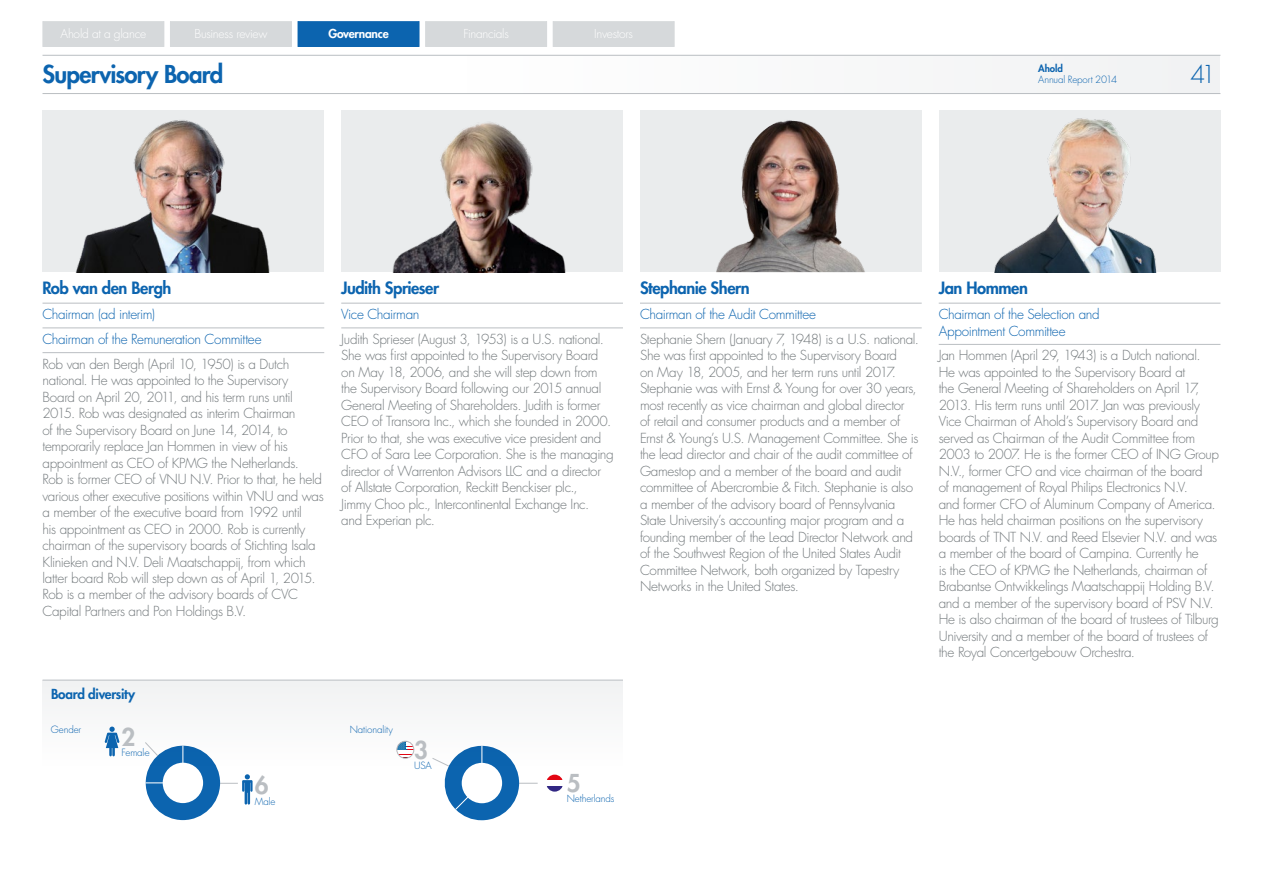
<style>
.page{position:relative;width:1263px;height:893px;background:#fff}
.page>*{position:absolute;margin:0;border:0;box-sizing:border-box;transform-origin:0 0}
.t1{font:800 24px "Futura Std";letter-spacing:-.03em;color:#0c64af}
.t2{font:800 24px "Futura Std";color:#babec2}
.t3{font:300 24px "Futura Std";color:#0c64af}
.t4{font:800 16.5px "Futura Std";letter-spacing:-.025em;color:#0c64af}
.t5{font:300 13.5px/16.5px "Futura Std";letter-spacing:-.025em;color:#73797c}
.t6{font:300 13.5px/24.8px "Futura Std";letter-spacing:-.025em;color:#0c64af}
.t7{font:800 13.5px "Futura Std";letter-spacing:-.025em;color:#0c64af}
.t8{font:300 12px "Futura Std";letter-spacing:-.025em;color:#fff}
.t9{font:800 12px "Futura Std";letter-spacing:-.02em;color:#fff}
.t10{font:300 9.75px "Futura Std";letter-spacing:-.015em;color:#0c64af}
.t11{font:800 9.75px "Futura Std";letter-spacing:-.01em;color:#0c64af}
</style>
<div class="page">
<div style="left:463px;top:55px;width:757px;height:39px;background:#f8f8f9"></div>
<div style="left:170px;top:22px;width:121px;height:24px;background:#d6d9db"></div>
<div style="left:170px;top:21px;width:122px;height:26px;border:1px solid #d6d9db"></div>
<div style="left:426px;top:22px;width:121px;height:24px;background:#d6d9db"></div>
<div style="left:425px;top:21px;width:122px;height:26px;border:1px solid #d6d9db"></div>
<div style="left:553px;top:22px;width:121px;height:24px;background:#d6d9db"></div>
<div style="left:553px;top:21px;width:121px;height:26px;border:1px solid #d6d9db"></div>
<hr style="left:43px;top:55px;width:1177px;height:1px;background:#babec2">
<hr style="left:43px;top:93px;width:1177px;height:1px;background:#babec2">
<div style="left:298px;top:22px;width:121px;height:24px;background:#0c64af"></div>
<div style="left:298px;top:21px;width:121px;height:26px;border:1px solid #0c64af"></div>
<div style="left:43px;top:22px;width:121px;height:24px;background:#d6d9db"></div>
<div style="left:43px;top:21px;width:121px;height:26px;border:1px solid #d6d9db"></div>
<hr style="left:43px;top:303px;width:281px;height:1px;background:#babec2">
<hr style="left:43px;top:327px;width:281px;height:1px;background:#babec2">
<hr style="left:43px;top:352px;width:281px;height:1px;background:#babec2">
<hr style="left:341px;top:303px;width:282px;height:1px;background:#babec2">
<hr style="left:341px;top:327px;width:282px;height:1px;background:#babec2">
<hr style="left:640px;top:303px;width:282px;height:1px;background:#babec2">
<hr style="left:640px;top:327px;width:282px;height:1px;background:#babec2">
<hr style="left:939px;top:303px;width:281px;height:1px;background:#babec2">
<hr style="left:939px;top:344px;width:281px;height:1px;background:#babec2">
<div style="left:341px;top:111px;width:282px;height:161px;background:#eaeced"></div>
<img style="left:392px;top:122px;width:174px;height:150px">
<div style="left:640px;top:111px;width:282px;height:161px;background:#eaeced"></div>
<img style="left:716px;top:120px;width:149px;height:152px">
<div style="left:939px;top:111px;width:281px;height:161px;background:#eaeced"></div>
<img style="left:994px;top:118px;width:163px;height:154px">
<div style="left:43px;top:111px;width:281px;height:161px;background:#eaeced"></div>
<img style="left:76px;top:120px;width:194px;height:152px">
<svg style="left:547px;top:775px;width:16px;height:5px"></svg>
<svg style="left:546px;top:786px;width:17px;height:6px"></svg>
<svg style="left:397px;top:741px;width:17px;height:17px"></svg>
<div style="left:397px;top:741px;width:17px;height:17px;border:1px solid #babec2;border-radius:50%"></div>
<hr style="left:43px;top:680px;width:580px;height:1px;background:#babec2">
<svg style="left:105px;top:727px;width:15px;height:29px"></svg>
<svg style="left:145px;top:742px;width:108px;height:78px"></svg>
<hr style="left:183px;top:746px;width:1px;height:37px;background:#fff">
<hr style="left:146px;top:782px;width:37px;height:1px;background:#fff">
<div style="left:163px;top:763px;width:40px;height:40px;background:#fff;border-radius:50%"></div>
<svg style="left:432px;top:746px;width:106px;height:74px"></svg>
<p class="t8" style="left:60px;top:26px;width:87px">Ahold at a glance</p>
<p class="t8" style="left:195px;top:26px;width:74px">Business review</p>
<p class="t9" style="left:328px;top:26px;width:62px">Governance</p>
<p class="t8" style="left:463px;top:26px;width:47px">Financials</p>
<p class="t8" style="left:594px;top:26px;width:40px">Investors</p>
<h1 class="t1" style="left:43px;top:59px;width:182px">Supervisory Board</h1>
<p class="t11" style="left:1038px;top:63px;width:26px">Ahold</p>
<p class="t10" style="left:1038px;top:73px;width:80px">Annual Report 2014</p>
<h1 class="t3" style="left:1190px;top:60px;width:27px">41</h1>
<p class="t4" style="left:43px;top:278px;width:130px">Rob van den Bergh</p>
<p class="t6" style="left:43px;top:302px;width:221px">Chairman (ad interim)<br>Chairman of the Remuneration Committee</p>
<p class="t5" style="left:43px;top:356px;width:283px">Rob van den Bergh (April 10, 1950) is a Dutch national. He was appointed to the Supervisory Board on April 20, 2011, and his term runs until 2015. Rob was designated as interim Chairman<br>of the Supervisory Board on June 14, 2014, to temporarily replace Jan Hommen in view of his appointment as CEO of KPMG the Netherlands.<br>Rob is former CEO of VNU N.V. Prior to that, he held various other executive positions within VNU and was a member of the executive board from 1992 until<br>his appointment as CEO in 2000. Rob is currently chairman of the supervisory boards of Stichting Isala Klinieken and N.V. Deli Maatschappij, from which latter board Rob will step down as of April 1, 2015.<br>Rob is a member of the advisory boards of CVC Capital Partners and Pon Holdings B.V.</p>
<p class="t4" style="left:341px;top:278px;width:99px">Judith Sprieser</p>
<p class="t6" style="left:341px;top:302px;width:80px">Vice Chairman</p>
<p class="t5" style="left:341px;top:331px;width:274px">Judith Sprieser (August 3, 1953) is a U.S. national.<br>She was first appointed to the Supervisory Board on May 18, 2006, and she will step down from the Supervisory Board following our 2015 annual General Meeting of Shareholders. Judith is former CEO of Transora Inc., which she founded in 2000.<br>Prior to that, she was executive vice president and CFO of Sara Lee Corporation. She is the managing director of Warrenton Advisors LLC and a director of Allstate Corporation, Reckitt Benckiser plc.,<br>Jimmy Choo plc., Intercontinental Exchange Inc.<br>and Experian plc.</p>
<p class="t4" style="left:640px;top:278px;width:111px">Stephanie Shern</p>
<p class="t6" style="left:640px;top:302px;width:177px">Chairman of the Audit Committee</p>
<p class="t5" style="left:640px;top:331px;width:280px">Stephanie Shern (January 7, 1948) is a U.S. national.<br>She was first appointed to the Supervisory Board<br>on May 18, 2005, and her term runs until 2017.<br>Stephanie was with Ernst &amp; Young for over 30 years, most recently as vice chairman and global director<br>of retail and consumer products and a member of Ernst &amp; Young’s U.S. Management Committee. She is the lead director and chair of the audit committee of Gamestop and a member of the board and audit committee of Abercrombie &amp; Fitch. Stephanie is also a member of the advisory board of Pennsylvania State University’s accounting major program and a founding member of the Lead Director Network and of the Southwest Region of the United States Audit Committee Network, both organized by Tapestry Networks in the United States.</p>
<p class="t4" style="left:939px;top:278px;width:91px">Jan Hommen</p>
<p class="t6" style="left:939px;top:306px;width:162px;line-height:16.5px">Chairman of the Selection and<br>Appointment Committee</p>
<p class="t5" style="left:939px;top:347px;width:282px">Jan Hommen (April 29, 1943) is a Dutch national.<br>He was appointed to the Supervisory Board at<br>the General Meeting of Shareholders on April 17, 2013. His term runs until 2017. Jan was previously Vice Chairman of Ahold’s Supervisory Board and served as Chairman of the Audit Committee from 2003 to 2007. He is the former CEO of ING Group N.V., former CFO and vice chairman of the board<br>of management of Royal Philips Electronics N.V.<br>and former CFO of Aluminum Company of America.<br>He has held chairman positions on the supervisory boards of TNT N.V. and Reed Elsevier N.V. and was a member of the board of Campina. Currently he<br>is the CEO of KPMG the Netherlands, chairman of Brabantse Ontwikkelings Maatschappij Holding B.V. and a member of the supervisory board of PSV N.V.<br>He is also chairman of the board of trustees of Tilburg University and a member of the board of trustees of the Royal Concertgebouw Orchestra.</p>
<p class="t7" style="left:51px;top:686px;width:86px">Board diversity</p>
<p class="t10" style="left:51px;top:723px;width:32px">Gender</p>
<h1 class="t2" style="left:122px;top:722px;width:15px">2</h1>
<p class="t10" style="left:122px;top:747px;width:29px">Female</p>
<p class="t10" style="left:350px;top:723px;width:45px">Nationality</p>
<h1 class="t2" style="left:414px;top:735px;width:15px">3</h1>
<p class="t10" style="left:414px;top:760px;width:19px">USA</p>
<h1 class="t2" style="left:255px;top:770px;width:15px">6</h1>
<p class="t10" style="left:255px;top:795px;width:22px">Male</p>
<h1 class="t2" style="left:567px;top:767px;width:15px">5</h1>
<p class="t10" style="left:567px;top:793px;width:49px">Netherlands</p>
</div>
